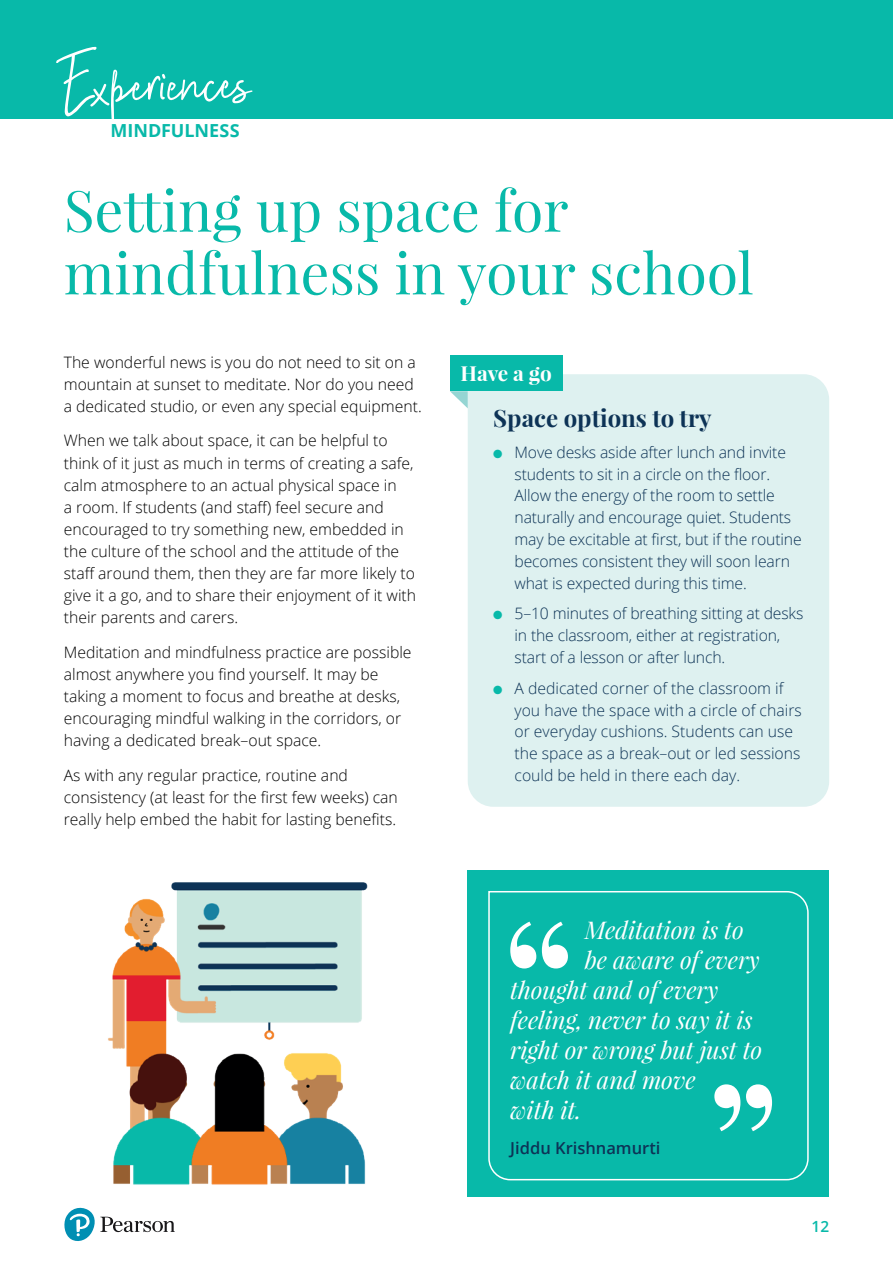
<style>
.page{position:relative;width:893px;height:1263px;background:#fff}
.page>*{position:absolute;margin:0;border:0;box-sizing:border-box;transform-origin:0 0}
.Page_Header{font:57px/62.7px "Playfair Display";color:#08b9a9}
.Pull_Quote{font:italic 24px "Playfair Display";letter-spacing:-.005em;color:#fff}
.t1{font:700 24px "Playfair Display";color:#0d3356}
.Have_a_Go_-_Heading{font:700 20.85px "Playfair Display";letter-spacing:-.01em;color:#fff}
.t2{font:700 18px "Open Sans";color:#08b9a9}
.Quote_NAME{font:600 16.5px "Open Sans";color:#0d3356}
.Body_Text{font:300 15.75px/22px "Open Sans";color:#000001}
.t3{font:300 15.75px/21.9px "Open Sans";letter-spacing:-.01em;color:#0d3356}
.t4{font:600 15.45px "Open Sans";color:#08b9a9}
.s1{color:#08b9a9}
</style>
<div class="page">
<div style="left:0;top:0;width:893px;height:119px;background:#08b9a9"></div>
<svg style="left:56px;top:46px;width:197px;height:73px"></svg>
<svg style="left:64px;top:1212px;width:111px;height:29px"></svg>
<img style="left:70px;top:882px;width:298px;height:330px">
<div style="left:468px;top:870px;width:361px;height:327px;background:#08b9a9"></div>
<svg style="left:488px;top:891px;width:321px;height:290px"></svg>
<div style="left:468px;top:374px;width:361px;height:433px;background:#def1f0"></div>
<div style="left:450px;top:355px;width:112px;height:36px;background:#08b9a9"></div>
<svg style="left:450px;top:391px;width:18px;height:17px"></svg>
<svg style="left:714px;top:1084px;width:58px;height:47px"></svg>
<svg style="left:510px;top:922px;width:58px;height:46px"></svg>
<p class="t2" style="left:111px;top:118px;width:131px">MINDFULNESS</p>
<p class="Page_Header" style="left:64px;top:179px;width:691px">Setting up space for mindfulness in your school</p>
<p class="Body_Text" style="left:64px;top:350px;width:359px">The wonderful news is you do not need to sit on a mountain at sunset to meditate. Nor do you need a dedicated studio, or even any special equipment.</p>
<p class="Body_Text" style="left:64px;top:429px;width:354px">When we talk about space, it can be helpful to think of it just as much in terms of creating a safe, calm atmosphere to an actual physical space in<br>a room. If students (and staff) feel secure and encouraged to try something new, embedded in the culture of the school and the attitude of the staff around them, then they are far more likely to give it a go, and to share their enjoyment of it with their parents and carers.</p>
<p class="Body_Text" style="left:64px;top:640px;width:349px">Meditation and mindfulness practice are possible almost anywhere you find yourself. It may be taking a moment to focus and breathe at desks, encouraging mindful walking in the corridors, or having a dedicated break–out space.</p>
<p class="Body_Text" style="left:64px;top:763px;width:336px">As with any regular practice, routine and consistency (at least for the first few weeks) can really help embed the habit for lasting benefits.</p>
<p class="Have_a_Go_-_Heading" style="left:461px;top:359px;width:93px">Have a go</p>
<p class="t1" style="left:493px;top:403px;width:220px">Space options to try</p>
<p class="t3" style="left:514px;top:440px;width:289px;text-indent:-21px"><span class="s1">●</span> Move desks aside after lunch and invite students to sit in a circle on the floor.<br>Allow the energy of the room to settle naturally and encourage quiet. Students may be excitable at first, but if the routine becomes consistent they will soon learn what is expected during this time.</p>
<p class="t3" style="left:514px;top:602px;width:290px;text-indent:-21px"><span class="s1">●</span> 5–10 minutes of breathing sitting at desks in the classroom, either at registration, start of a lesson or after lunch.</p>
<p class="t3" style="left:514px;top:676px;width:289px;text-indent:-21px"><span class="s1">●</span> A dedicated corner of the classroom if you have the space with a circle of chairs or everyday cushions. Students can use the space as a break–out or led sessions could be held in there each day.</p>
<p class="Pull_Quote" style="left:585px;top:914px;width:160px">Meditation is to</p>
<p class="Pull_Quote" style="left:585px;top:944px;width:176px">be aware of every</p>
<p class="Pull_Quote" style="left:510px;top:974px;width:209px">thought and of every</p>
<p class="Pull_Quote" style="left:510px;top:1004px;width:244px">feeling, never to say it is</p>
<p class="Pull_Quote" style="left:510px;top:1034px;width:254px">right or wrong but just to</p>
<p class="Pull_Quote" style="left:510px;top:1064px;width:187px">watch it and move</p>
<p class="Pull_Quote" style="left:510px;top:1094px;width:73px">with it.</p>
<p class="Quote_NAME" style="left:510px;top:1137px;width:152px">Jiddu Krishnamurti</p>
<p class="t4" style="left:812px;top:1216px;width:19px">12</p>
</div>
